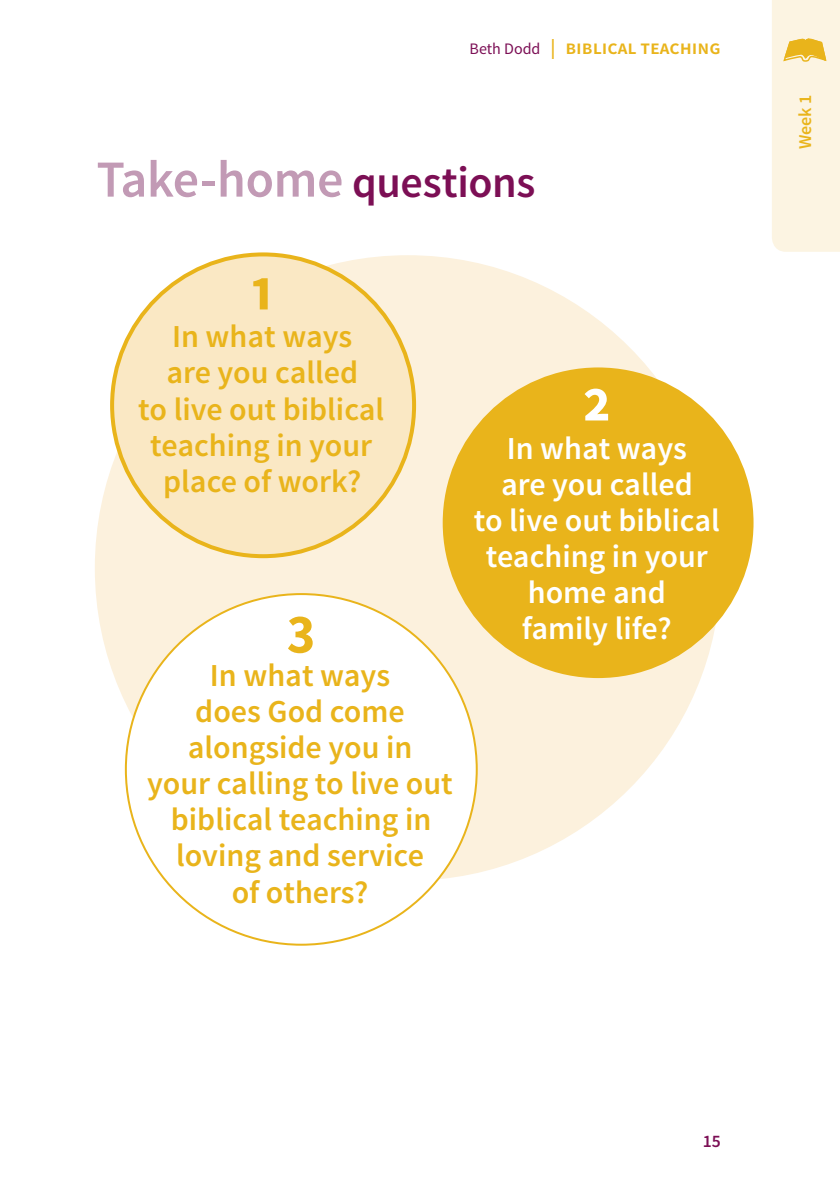
<style>
.page{position:relative;width:840px;height:1191px;background:#fff}
.page>*{position:absolute;margin:0;border:0;box-sizing:border-box;transform-origin:0 0}
.t1{font:700 54px "Source Sans Pro";color:#e9b41b}
.t2{font:700 54px "Source Sans Pro";color:#fff}
.t3{font:600 52px "Source Sans Pro";letter-spacing:-.02em;color:#c29ab5}
.t4{font:600 32px/36px "Source Sans Pro";color:#e9b41b;text-align:center}
.t5{font:600 32px/36px "Source Sans Pro";color:#fff;text-align:center}
.t6{font:600 20px "Source Sans Pro";color:#e9b41b}
.t7{font:600 18px "Source Sans Pro";color:#e9b41b}
.t8{font:600 17.6px "Source Sans Pro";color:#7c0f55}
.s1{font-weight:400;font-size:16px;color:#7c0f55}
.s2{font-size:44px;color:#7c0f55}
</style>
<div class="page">
<div style="left:772px;top:0;width:67px;height:252px;background:#fcf4e2"></div>
<div style="left:95px;top:255px;width:625px;height:625px;background:#fcf1dd;border-radius:50%"></div>
<div style="left:112px;top:254px;width:302px;height:302px;background:#fae8c4;border-radius:50%"></div>
<div style="left:442px;top:367px;width:311px;height:311px;background:#e9b41b;border-radius:50%"></div>
<div style="left:126px;top:594px;width:350px;height:350px;background:#fff;border-radius:50%"></div>
<p class="t6" style="left:469px;top:34px;width:252px"><span class="s1">Beth Dodd</span> | biblical teaching</p>
<h2 class="t3" style="left:96px;top:146px;width:440px">Take-home <span class="s2">questions</span></h2>
<h1 class="t1" style="left:251px;top:257px;width:24px">1</h1>
<p class="t4" style="left:138px;top:320px;width:247px">In what ways<br>are you called<br>to live out biblical teaching in your place of work?</p>
<h1 class="t2" style="left:582px;top:368px;width:29px">2</h1>
<p class="t5" style="left:473px;top:431px;width:247px">In what ways<br>are you called<br>to live out biblical teaching in your home and</p>
<h1 class="t1" style="left:286px;top:596px;width:30px">3</h1>
<p class="t5" style="left:521px;top:611px;width:151px">family life?</p>
<p class="t4" style="left:147px;top:658px;width:307px">In what ways<br>does God come alongside you in<br>your calling to live out biblical teaching in loving and service<br>of others?</p>
<p class="t7" style="left:793px;top:149px;width:56px;rotate:-90deg">Week 1</p>
<p class="t8" style="left:702px;top:1130px;width:20px">15</p>
</div>
